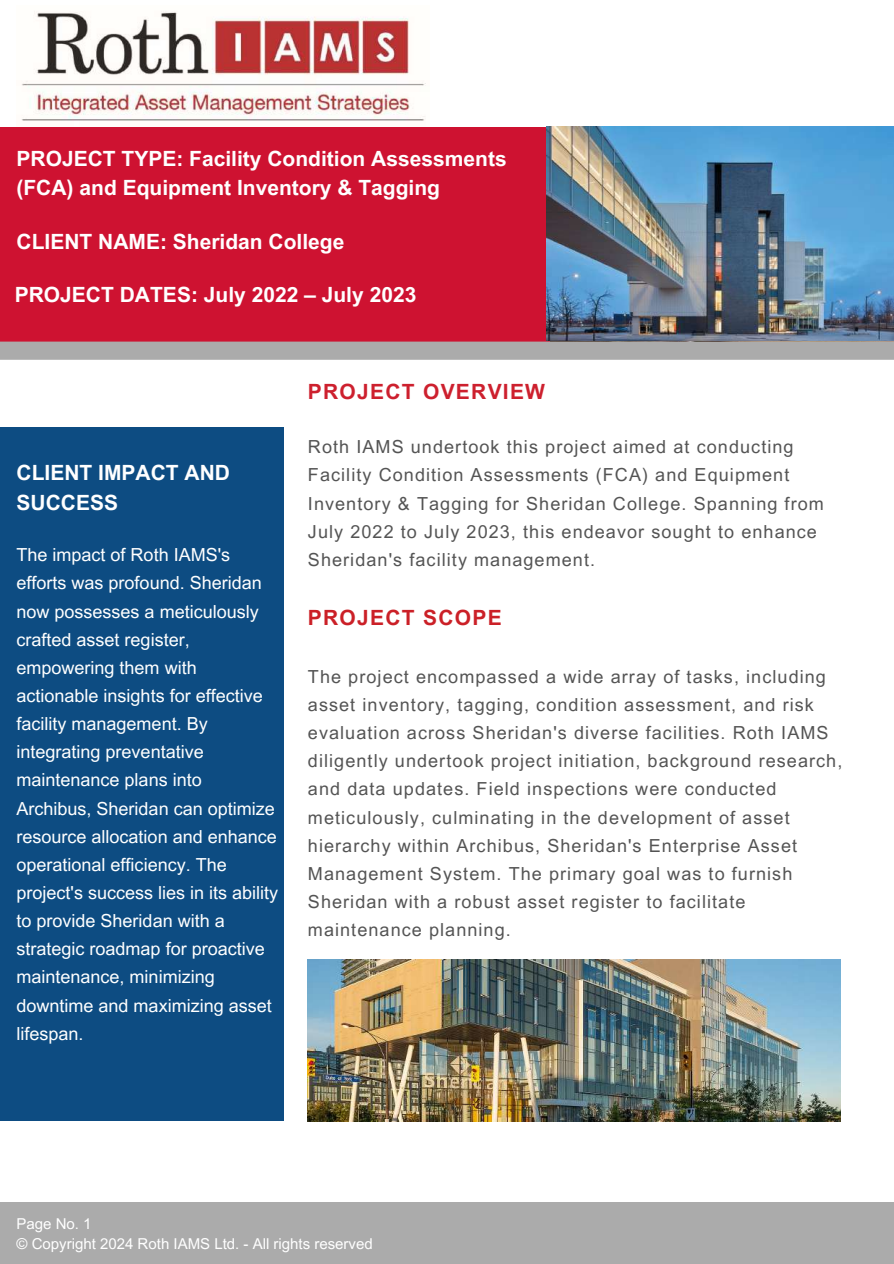
<style>
.page{position:relative;width:894px;height:1264px;background:#fff}
.page>*{position:absolute;margin:0;border:0;box-sizing:border-box;transform-origin:0 0}
.t1{font:700 21px/29.2px "Arial MT Pro";color:#fff}
.t2{font:700 21px "Arial MT Pro";letter-spacing:.06em;color:#cd202e}
.t3{font:700 21px "Arial MT Pro";letter-spacing:.06em;color:#cb2027}
.t4{font:18px/28.2px "Arial MT Pro";letter-spacing:.06em;color:#545454}
.t5{font:18px/28.2px "Arial MT Pro";color:#fff}
.t6{font:15px/20.2px "Arial MT Pro";color:#fff}
</style>
<div class="page">
<div style="left:0;top:346px;width:893px;height:14px;background:#ababab"></div>
<div style="left:0;top:1202px;width:893px;height:61px;background:#ababab"></div>
<div style="left:0;top:427px;width:283px;height:694px;background:#0d4c82"></div>
<img style="left:21px;top:11px;width:405px;height:110px">
<img style="left:308px;top:959px;width:532px;height:162px">
<div style="left:0;top:127px;width:550px;height:221px;background:#ce1231"></div>
<div style="left:0;top:341px;width:893px;height:14px;background:#ababab"></div>
<img style="left:546px;top:127px;width:346px;height:213px">
<p class="t1" style="left:16px;top:147px;width:491px">PROJECT TYPE: Facility Condition Assessments (FCA) and Equipment Inventory &amp; Tagging</p>
<p class="t1" style="left:16px;top:229px;width:329px">CLIENT NAME: Sheridan College</p>
<p class="t1" style="left:15px;top:282px;width:403px">PROJECT DATES: July 2022 – July 2023</p>
<p class="t1" style="left:16px;top:461px;width:215px">CLIENT IMPACT AND<br>SUCCESS</p>
<p class="t5" style="left:16px;top:543px;width:263px">The impact of Roth IAMS's efforts was profound. Sheridan now possesses a meticulously crafted asset register, empowering them with actionable insights for effective facility management. By integrating preventative maintenance plans into<br>Archibus, Sheridan can optimize resource allocation and enhance operational efficiency. The project's success lies in its ability to provide Sheridan with a strategic roadmap for proactive maintenance, minimizing downtime and maximizing asset lifespan.</p>
<p class="t2" style="left:308px;top:384px;width:238px">PROJECT OVERVIEW</p>
<p class="t4" style="left:308px;top:435px;width:517px">Roth IAMS undertook this project aimed at conducting Facility Condition Assessments (FCA) and Equipment Inventory &amp; Tagging for Sheridan College. Spanning from July 2022 to July 2023, this endeavor sought to enhance Sheridan's facility management.</p>
<p class="t3" style="left:308px;top:610px;width:195px">PROJECT SCOPE</p>
<p class="t4" style="left:308px;top:664px;width:536px">The project encompassed a wide array of tasks, including asset inventory, tagging, condition assessment, and risk evaluation across Sheridan's diverse facilities. Roth IAMS diligently undertook project initiation, background research, and data updates. Field inspections were conducted meticulously, culminating in the development of asset hierarchy within Archibus, Sheridan's Enterprise Asset Management System. The primary goal was to furnish Sheridan with a robust asset register to facilitate maintenance planning.</p>
<p class="t6" style="left:16px;top:1215px;width:358px">Page No. 1<br>© Copyright 2024 Roth IAMS Ltd. - All rights reserved</p>
</div>
